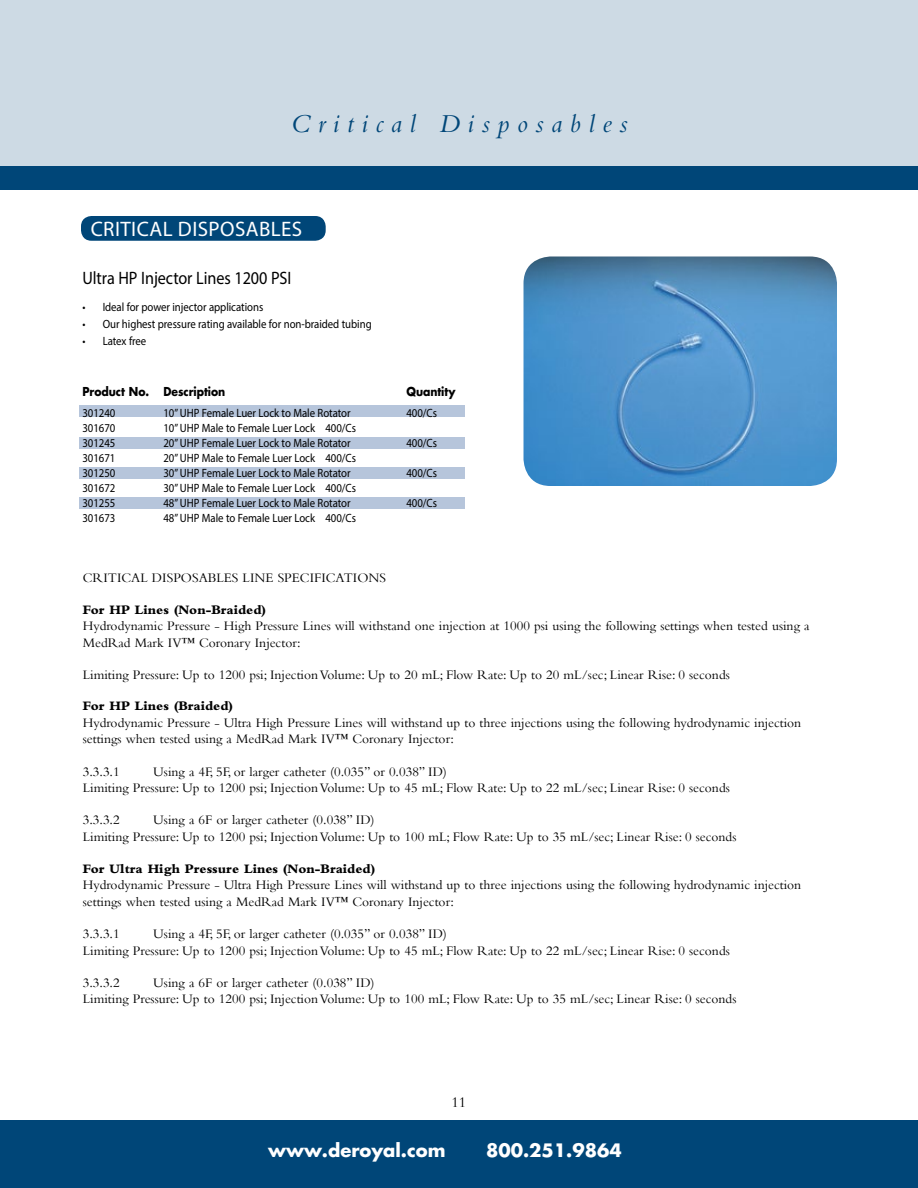
<style>
.page{position:relative;width:918px;height:1188px;background:#fff}
.page>*{position:absolute;margin:0;border:0;box-sizing:border-box;transform-origin:0 0}
.t1{font:italic 27px "Bembo";letter-spacing:.285em;color:#004678}
.t2{font:21px "Myriad Pro";letter-spacing:.02em;color:#fff}
.t3{font:700 18px "Futura";color:#fff}
.t4{font:18px "Myriad Pro";letter-spacing:-.005em;color:#000;scale:.9 1}
.t5{font:15px "Bembo";color:#000}
.t6{font:13.5px/16.2px "Bembo";color:#000}
.t7{font:800 13.5px "Bembo";color:#000}
.t8{font:12px "Myriad Pro";letter-spacing:-.005em;color:#000;scale:.9 1}
.t9{font:700 12px "Futura";letter-spacing:-.005em;color:#000;scale:.9 1}
</style>
<div class="page">
<div style="left:0;top:1120px;width:918px;height:68px;background:#004678"></div>
<div style="left:0;top:0;width:918px;height:190px;background:#cddae4"></div>
<div style="left:0;top:166px;width:918px;height:24px;background:#004678"></div>
<div style="left:81px;top:216px;width:245px;height:25px;background:#004678;border-radius:10px"></div>
<div style="left:80px;top:497px;width:385px;height:12px;background:#b6c5db"></div>
<div style="left:80px;top:467px;width:385px;height:12px;background:#b6c5db"></div>
<div style="left:80px;top:437px;width:385px;height:12px;background:#b6c5db"></div>
<div style="left:80px;top:405px;width:385px;height:12px;background:#b6c5db"></div>
<img style="left:524px;top:256px;width:313px;height:230px">
<h1 class="t1" style="left:290px;top:107px;width:339px">Critical Disposables</h1>
<h2 class="t2" style="left:91px;top:216px;width:213px">CRITICAL DISPOSABLES</h2>
<h3 class="t4" style="left:83px;top:267px;width:234px">Ultra HP Injector Lines 1200 PSI</h3>
<p class="t8" style="left:83px;top:300px;width:202px">• Ideal for power injector applications</p>
<p class="t8" style="left:83px;top:316px;width:323px">• Our highest pressure rating available for non-braided tubing</p>
<p class="t8" style="left:83px;top:333px;width:72px">• Latex free</p>
<p class="t9" style="left:83px;top:383px;width:160px">Product No. Description</p>
<p class="t9" style="left:407px;top:383px;width:56px">Quantity</p>
<p class="t8" style="left:83px;top:405px;width:38px">301240</p>
<p class="t8" style="left:164px;top:405px;width:210px">10” UHP Female Luer Lock to Male Rotator</p>
<p class="t8" style="left:406px;top:405px;width:35px">400/Cs</p>
<p class="t8" style="left:83px;top:420px;width:38px">301670</p>
<p class="t8" style="left:164px;top:420px;width:215px">10” UHP Male to Female Luer Lock 400/Cs</p>
<p class="t8" style="left:83px;top:435px;width:38px">301245</p>
<p class="t8" style="left:164px;top:435px;width:210px">20” UHP Female Luer Lock to Male Rotator</p>
<p class="t8" style="left:406px;top:435px;width:35px">400/Cs</p>
<p class="t8" style="left:83px;top:450px;width:38px">301671</p>
<p class="t8" style="left:164px;top:450px;width:215px">20” UHP Male to Female Luer Lock 400/Cs</p>
<p class="t8" style="left:83px;top:465px;width:38px">301250</p>
<p class="t8" style="left:164px;top:465px;width:210px">30” UHP Female Luer Lock to Male Rotator</p>
<p class="t8" style="left:406px;top:465px;width:35px">400/Cs</p>
<p class="t8" style="left:83px;top:480px;width:38px">301672</p>
<p class="t8" style="left:164px;top:480px;width:215px">30” UHP Male to Female Luer Lock 400/Cs</p>
<p class="t8" style="left:83px;top:495px;width:38px">301255</p>
<p class="t8" style="left:164px;top:495px;width:210px">48” UHP Female Luer Lock to Male Rotator</p>
<p class="t8" style="left:406px;top:495px;width:35px">400/Cs</p>
<p class="t8" style="left:83px;top:510px;width:38px">301673</p>
<p class="t8" style="left:164px;top:510px;width:215px">48” UHP Male to Female Luer Lock 400/Cs</p>
<p class="t6" style="left:83px;top:569px;width:305px">CRITICAL DISPOSABLES LINE SPECIFICATIONS</p>
<p class="t7" style="left:83px;top:602px;width:185px">For HP Lines (Non-Braided)</p>
<p class="t6" style="left:83px;top:618px;width:728px">Hydrodynamic Pressure - High Pressure Lines will withstand one injection at 1000 psi using the following settings when tested using a<br>MedRad Mark IV™ Coronary Injector:</p>
<p class="t6" style="left:83px;top:667px;width:649px">Limiting Pressure: Up to 1200 psi; Injection Volume: Up to 20 mL; Flow Rate: Up to 20 mL/sec; Linear Rise: 0 seconds</p>
<p class="t7" style="left:83px;top:699px;width:152px">For HP Lines (Braided)</p>
<p class="t6" style="left:83px;top:714px;width:720px">Hydrodynamic Pressure - Ultra High Pressure Lines will withstand up to three injections using the following hydrodynamic injection settings when tested using a MedRad Mark IV™ Coronary Injector:</p>
<p class="t6" style="left:83px;top:763px;width:38px">3.3.3.1</p>
<p class="t6" style="left:83px;top:763px;width:649px;text-indent:71px">Using a 4F, 5F, or larger catheter (0.035” or 0.038” ID)<br>Limiting Pressure: Up to 1200 psi; Injection Volume: Up to 45 mL; Flow Rate: Up to 22 mL/sec; Linear Rise: 0 seconds</p>
<p class="t6" style="left:83px;top:812px;width:38px">3.3.3.2</p>
<p class="t6" style="left:83px;top:812px;width:655px;text-indent:71px">Using a 6F or larger catheter (0.038” ID)<br>Limiting Pressure: Up to 1200 psi; Injection Volume: Up to 100 mL; Flow Rate: Up to 35 mL/sec; Linear Rise: 0 seconds</p>
<p class="t7" style="left:83px;top:861px;width:294px">For Ultra High Pressure Lines (Non-Braided)</p>
<p class="t6" style="left:83px;top:877px;width:720px">Hydrodynamic Pressure - Ultra High Pressure Lines will withstand up to three injections using the following hydrodynamic injection settings when tested using a MedRad Mark IV™ Coronary Injector:</p>
<p class="t6" style="left:83px;top:926px;width:38px">3.3.3.1</p>
<p class="t6" style="left:83px;top:926px;width:649px;text-indent:71px">Using a 4F, 5F, or larger catheter (0.035” or 0.038” ID)<br>Limiting Pressure: Up to 1200 psi; Injection Volume: Up to 45 mL; Flow Rate: Up to 22 mL/sec; Linear Rise: 0 seconds</p>
<p class="t6" style="left:83px;top:974px;width:38px">3.3.3.2</p>
<p class="t6" style="left:83px;top:974px;width:655px;text-indent:71px">Using a 6F or larger catheter (0.038” ID)<br>Limiting Pressure: Up to 1200 psi; Injection Volume: Up to 100 mL; Flow Rate: Up to 35 mL/sec; Linear Rise: 0 seconds</p>
<p class="t5" style="left:452px;top:1093px;width:16px">11</p>
<h3 class="t3" style="left:268px;top:1137px;width:179px">www.deroyal.com</h3>
<h3 class="t3" style="left:486px;top:1137px;width:137px">800.251.9864</h3>
</div>
